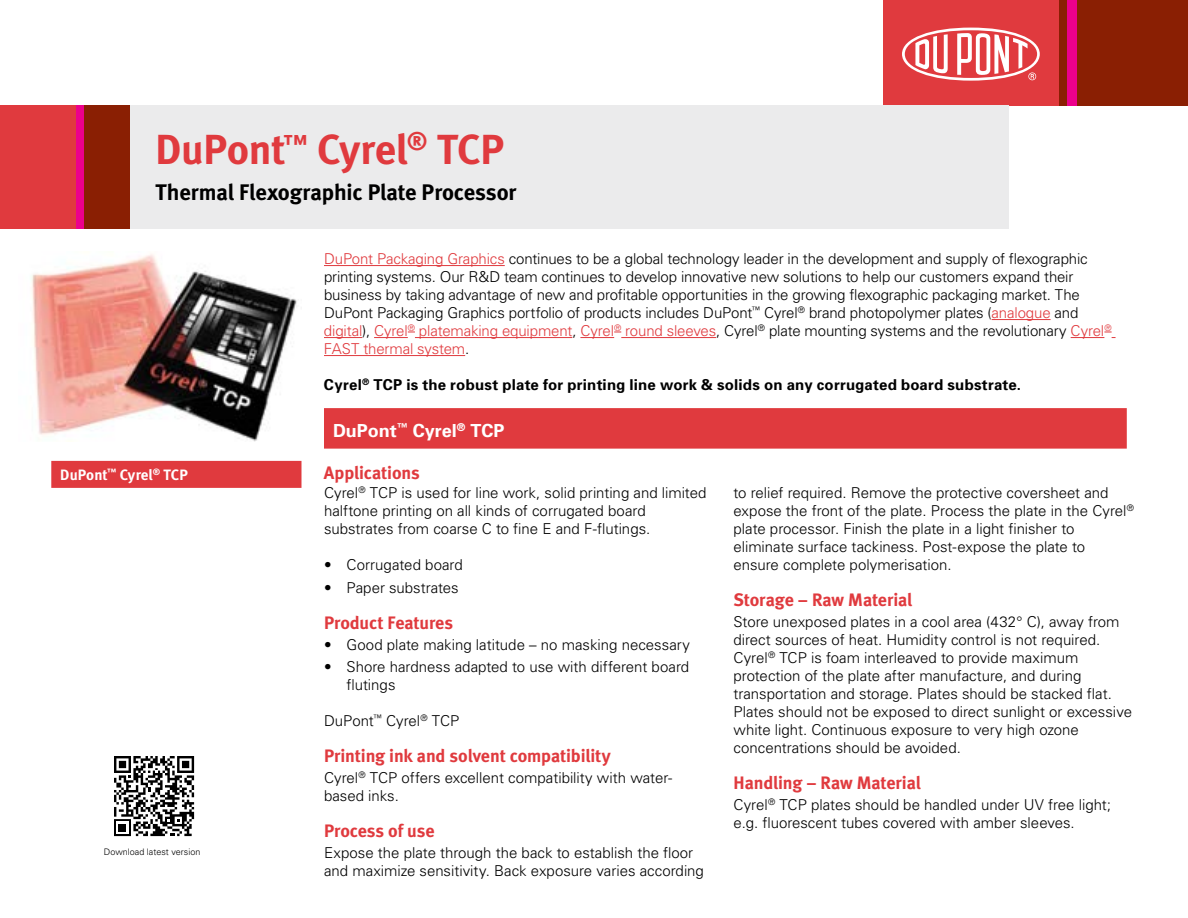
<style>
.page{position:relative;width:1188px;height:918px;background:#fff}
.page>*{position:absolute;margin:0;border:0;box-sizing:border-box;transform-origin:0 0}
.t1{font:700 42px "Meta";letter-spacing:-.01em;color:#e03a3e}
.t2{font:700 22.5px "Meta";letter-spacing:-.01em;color:#000}
.t3{font:700 18px "Meta";letter-spacing:-.005em;color:#e03a3e}
.t4{font:700 18px "Univers";color:#fff}
.t5{font:300 15px/18px "Univers";letter-spacing:-.005em;color:#000}
.t6{font:700 15px "Univers";letter-spacing:.015em;color:#000}
.t7{font:15px "Meta Bold LF";color:#fff}
.t8{font:300 9px "Univers";color:#000}
.s1{color:#e03a3e}
</style>
<div class="page">
<svg style="left:114px;top:756px;width:80px;height:80px"></svg>
<img style="left:31px;top:254px;width:266px;height:188px">
<div style="left:1059px;top:0;width:129px;height:105px;background:#8a1f03"></div>
<div style="left:1067px;top:0;width:10px;height:105px;background:#ec008c"></div>
<div style="left:883px;top:0;width:176px;height:105px;background:#e03a3e"></div>
<svg style="left:902px;top:28px;width:138px;height:53px"></svg>
<div style="left:75px;top:105px;width:9px;height:124px;background:#ec008c"></div>
<div style="left:0;top:105px;width:76px;height:124px;background:#e03a3e"></div>
<div style="left:84px;top:105px;width:46px;height:124px;background:#8a1f03"></div>
<div style="left:131px;top:105px;width:878px;height:124px;background:#ebebec"></div>
<hr style="left:324px;top:265px;width:181px;height:1px;background:#e03a3e">
<hr style="left:992px;top:319px;width:59px;height:1px;background:#e03a3e">
<hr style="left:324px;top:337px;width:38px;height:1px;background:#e03a3e">
<hr style="left:374px;top:337px;width:34px;height:1px;background:#e03a3e">
<hr style="left:415px;top:337px;width:157px;height:1px;background:#e03a3e">
<hr style="left:580px;top:337px;width:34px;height:1px;background:#e03a3e">
<hr style="left:621px;top:337px;width:95px;height:1px;background:#e03a3e">
<hr style="left:1071px;top:337px;width:33px;height:1px;background:#e03a3e">
<svg style="left:1104px;top:332px;width:12px;height:6px"></svg>
<hr style="left:324px;top:355px;width:141px;height:1px;background:#e03a3e">
<div style="left:324px;top:408px;width:803px;height:41px;background:#e03a3e"></div>
<div style="left:51px;top:461px;width:251px;height:27px;background:#e03a3e"></div>
<h1 class="t1" style="left:156px;top:124px;width:350px">DuPont<sup>™</sup> Cyrel<sup>®</sup> TCP</h1>
<h2 class="t2" style="left:156px;top:179px;width:362px">Thermal Flexographic Plate Processor</h2>
<p class="t7" style="left:60px;top:466px;width:129px">DuPont<sup>™</sup> Cyrel<sup>®</sup> TCP</p>
<p class="t8" style="left:104px;top:846px;width:98px">Download latest version</p>
<p class="t5" style="left:324px;top:249px;width:789px"><span class="s1">DuPont Packaging Graphics</span> continues to be a global technology leader in the development and supply of flexographic printing systems. Our R&amp;D team continues to develop innovative new solutions to help our customers expand their business by taking advantage of new and profitable opportunities in the growing flexographic packaging market. The DuPont Packaging Graphics portfolio of products includes DuPont<sup>™</sup> Cyrel<sup>®</sup> brand photopolymer plates (<span class="s1">analogue</span> and <span class="s1">digital</span>), <span class="s1">Cyrel</span><sup>®</sup> <span class="s1">platemaking equipment</span>, <span class="s1">Cyrel</span><sup>®</sup> <span class="s1">round sleeves</span>, Cyrel<sup>®</sup> plate mounting systems and the revolutionary <span class="s1">Cyrel</span><sup>® </sup><span class="s1">FAST thermal system</span>.</p>
<p class="t6" style="left:324px;top:375px;width:699px">Cyrel<sup>®</sup> TCP is the robust plate for printing line work &amp; solids on any corrugated board substrate.</p>
<p class="t4" style="left:333px;top:419px;width:173px">DuPont<sup>™</sup> Cyrel<sup>®</sup> TCP</p>
<p class="t3" style="left:324px;top:462px;width:97px">Applications</p>
<p class="t5" style="left:324px;top:483px;width:384px">Cyrel<sup>®</sup> TCP is used for line work, solid printing and limited halftone printing on all kinds of corrugated board substrates from coarse C to fine E and F-flutings.</p>
<p class="t5" style="left:324px;top:555px;width:140px">• Corrugated board</p>
<p class="t5" style="left:324px;top:578px;width:136px">• Paper substrates</p>
<p class="t3" style="left:324px;top:612px;width:131px">Product Features</p>
<p class="t5" style="left:324px;top:635px;width:368px">• Good plate making latitude – no masking necessary</p>
<p class="t5" style="left:346px;top:657px;width:344px;text-indent:-22px">• Shore hardness adapted to use with different board flutings</p>
<p class="t5" style="left:324px;top:711px;width:137px">DuPont<sup>™</sup> Cyrel<sup>®</sup> TCP</p>
<p class="t3" style="left:324px;top:745px;width:288px">Printing ink and solvent compatibility</p>
<p class="t5" style="left:324px;top:768px;width:350px">Cyrel<sup>®</sup> TCP offers excellent compatibility with water&shy;based inks.</p>
<p class="t3" style="left:324px;top:820px;width:112px">Process of use</p>
<p class="t5" style="left:324px;top:843px;width:382px">Expose the plate through the back to establish the floor and maximize sensitivity. Back exposure varies according</p>
<p class="t5" style="left:734px;top:483px;width:402px">to relief required. Remove the protective coversheet and expose the front of the plate. Process the plate in the Cyrel<sup>® </sup>plate processor. Finish the plate in a light finisher to eliminate surface tackiness. Post-expose the plate to ensure complete polymerisation.</p>
<p class="t3" style="left:734px;top:589px;width:180px">Storage – Raw Material</p>
<p class="t5" style="left:734px;top:612px;width:400px">Store unexposed plates in a cool area (432° C), away from direct sources of heat. Humidity control is not required.<br>Cyrel<sup>®</sup> TCP is foam interleaved to provide maximum protection of the plate after manufacture, and during transportation and storage. Plates should be stacked flat.<br>Plates should not be exposed to direct sunlight or excessive white light. Continuous exposure to very high ozone concentrations should be avoided.</p>
<p class="t3" style="left:734px;top:772px;width:189px">Handling – Raw Material</p>
<p class="t5" style="left:734px;top:795px;width:379px">Cyrel<sup>®</sup> TCP plates should be handled under UV free light; e.g. fluorescent tubes covered with amber sleeves.</p>
</div>
